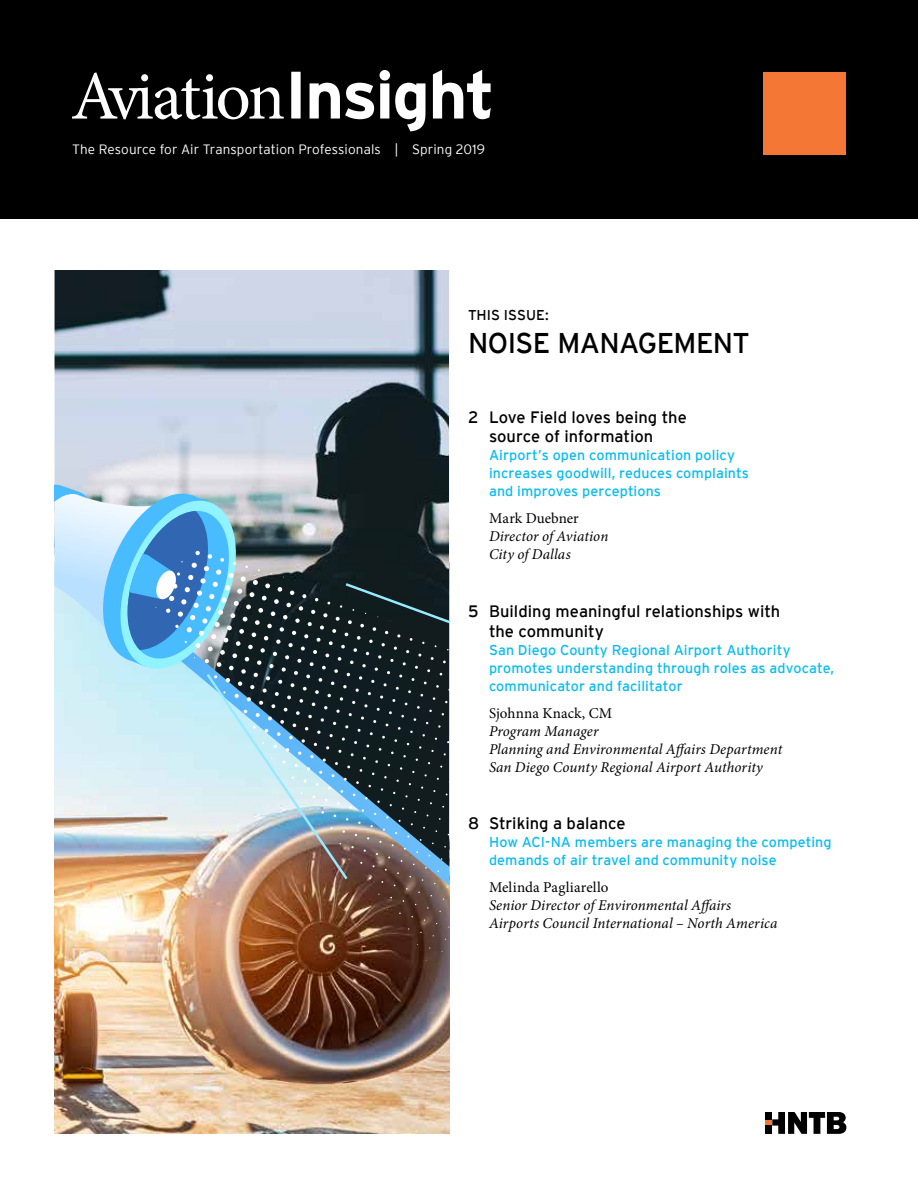
<style>
.page{position:relative;width:918px;height:1188px;background:#fff}
.page>*{position:absolute;margin:0;border:0;box-sizing:border-box;transform-origin:0 0}
.t1{font:28.5px "Interstate";letter-spacing:-.025em;color:#000}
.t2{font:16.5px/19.5px "Interstate";color:#000}
.t3{font:italic 15px/18px "Minion Pro";letter-spacing:.005em;color:#000}
.t4{font:15px "Minion Pro";letter-spacing:.005em;color:#000}
.t5{font:14.25px/18px "Interstate";letter-spacing:.01em;color:#09bcef}
.t6{font:14.25px "Interstate";color:#000}
.t7{font:300 13.5px "Interstate";letter-spacing:.01em;color:#fff}
</style>
<div class="page">
<div style="left:765px;top:1119px;width:7px;height:7px;background:#f47735"></div>
<div style="left:765px;top:1126px;width:7px;height:8px;background:#000"></div>
<div style="left:765px;top:1112px;width:7px;height:7px;background:#000"></div>
<svg style="left:772px;top:1112px;width:74px;height:22px"></svg>
<img style="left:55px;top:952px;width:394px;height:182px">
<img style="left:55px;top:270px;width:394px;height:212px">
<img style="left:55px;top:482px;width:395px;height:470px">
<div style="left:0;top:0;width:918px;height:219px;background:#000"></div>
<div style="left:764px;top:72px;width:82px;height:82px;background:#f47735"></div>
<svg style="left:72px;top:72px;width:212px;height:47px"></svg>
<svg style="left:291px;top:70px;width:200px;height:61px"></svg>
<p class="t7" style="left:72px;top:142px;width:415px">The Resource for Air Transportation Professionals | Spring 2019</p>
<p class="t6" style="left:468px;top:307px;width:82px">THIS ISSUE:</p>
<h1 class="t1" style="left:468px;top:327px;width:283px">NOISE MANAGEMENT</h1>
<p class="t2" style="left:489px;top:407px;width:199px;text-indent:-21px">2 Love Field loves being the source of information</p>
<p class="t5" style="left:489px;top:446px;width:262px">Airport’s open communication policy increases goodwill, reduces complaints and improves perceptions</p>
<p class="t4" style="left:489px;top:509px;width:91px">Mark Duebner</p>
<p class="t3" style="left:489px;top:528px;width:121px">Director of Aviation<br>City of Dallas</p>
<p class="t2" style="left:489px;top:601px;width:293px;text-indent:-21px">5 Building meaningful relationships with the community</p>
<p class="t5" style="left:489px;top:640px;width:347px">San Diego County Regional Airport Authority promotes understanding through roles as advocate, communicator and facilitator</p>
<p class="t4" style="left:489px;top:703px;width:125px">Sjohnna Knack, CM</p>
<p class="t3" style="left:489px;top:722px;width:295px">Program Manager<br>Planning and Environmental Affairs Department<br>San Diego County Regional Airport Authority</p>
<p class="t2" style="left:468px;top:814px;width:159px">8 Striking a balance</p>
<p class="t5" style="left:489px;top:833px;width:344px">How ACI-NA members are managing the competing demands of air travel and community noise</p>
<p class="t4" style="left:489px;top:878px;width:121px">Melinda Pagliarello</p>
<p class="t3" style="left:489px;top:897px;width:290px">Senior Director of Environmental Affairs<br>Airports Council International – North America</p>
</div>
